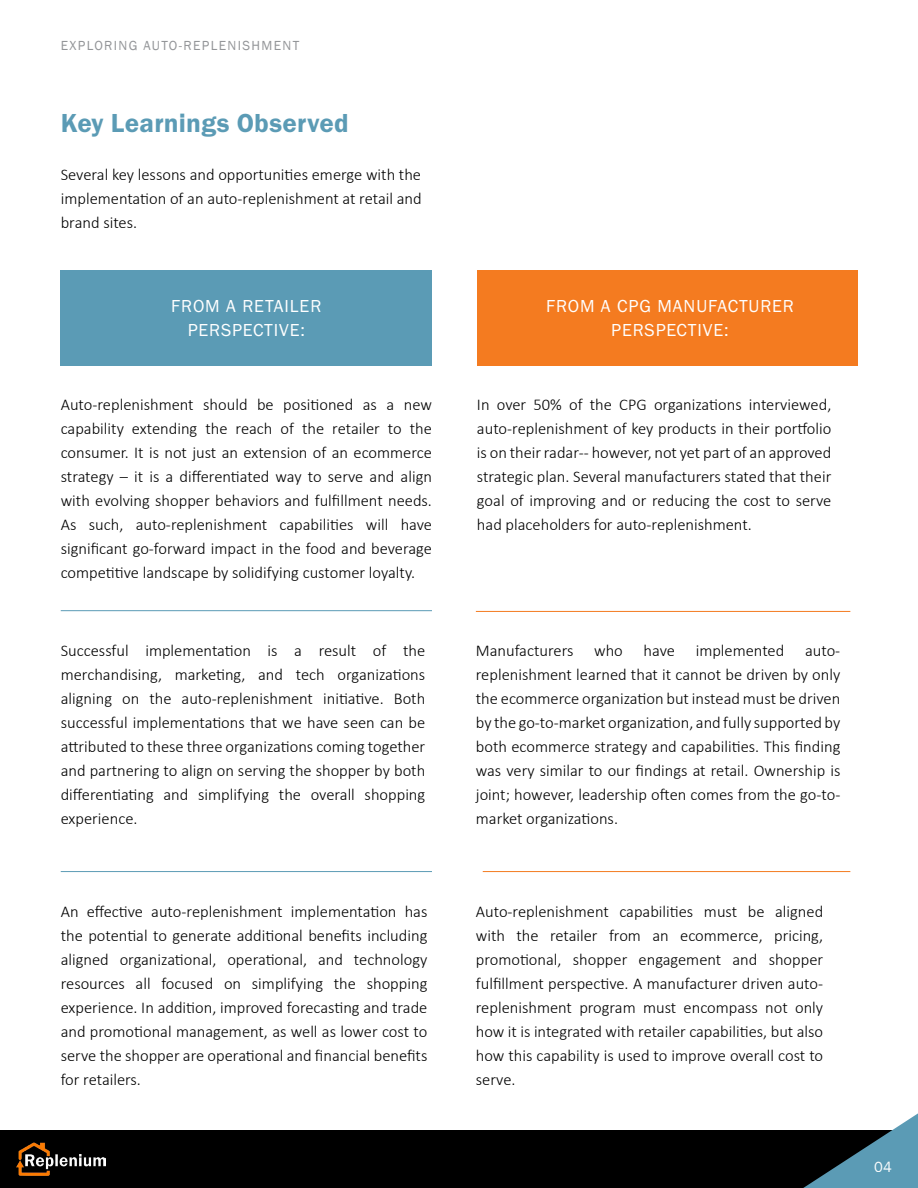
<style>
.page{position:relative;width:918px;height:1188px;background:#fff}
.page>*{position:absolute;margin:0;border:0;box-sizing:border-box;transform-origin:0 0}
.t1{font:27px "Franklin Gothic URW Dem";letter-spacing:.01em;color:#5b9bb5}
.t2{font:18px/24px "Franklin Gothic URW Boo";letter-spacing:.05em;color:#fff;text-align:center}
.t3{font:300 16.5px/24px "Calibri";color:#000;text-align:justify}
.t4{font:15px "Franklin Gothic";color:#fff}
.t5{font:13.5px "Franklin Gothic";letter-spacing:.1em;color:#939598}
</style>
<div class="page">
<div style="left:0;top:1131px;width:918px;height:57px;background:#000"></div>
<svg style="left:803px;top:1113px;width:115px;height:75px"></svg>
<img style="left:16px;top:1143px;width:89px;height:33px">
<div style="left:477px;top:270px;width:380px;height:96px;background:#f47b20"></div>
<div style="left:61px;top:270px;width:371px;height:96px;background:#5b9bb5"></div>
<hr style="left:61px;top:610px;width:371px;height:1px;background:#5b9bb5">
<hr style="left:476px;top:611px;width:374px;height:1px;background:#f47b20">
<hr style="left:61px;top:871px;width:371px;height:1px;background:#5b9bb5">
<hr style="left:483px;top:871px;width:367px;height:1px;background:#f47b20">
<p class="t5" style="left:61px;top:37px;width:240px">EXPLORING AUTO-REPLENISHMENT</p>
<h1 class="t1" style="left:61px;top:107px;width:289px">Key Learnings Observed</h1>
<p class="t3" style="left:61px;top:163px;width:362px">Several key lessons and opportunities emerge with the implementation of an auto-replenishment at retail and brand sites.</p>
<p class="t2" style="left:171px;top:294px;width:152px">FROM A RETAILER<br>PERSPECTIVE:</p>
<p class="t2" style="left:546px;top:294px;width:249px">FROM A CPG MANUFACTURER<br>PERSPECTIVE:</p>
<p class="t3" style="left:61px;top:393px;width:373px">Auto-replenishment should be positioned as a new capability extending the reach of the retailer to the consumer. It is not just an extension of an ecommerce strategy – it is a differentiated way to serve and align with evolving shopper behaviors and fulfillment needs.<br>As such, auto-replenishment capabilities will have significant go-forward impact in the food and beverage competitive landscape by solidifying customer loyalty.</p>
<p class="t3" style="left:477px;top:393px;width:356px">In over 50% of the CPG organizations interviewed, auto-replenishment of key products in their portfolio is on their radar -- however, not yet part of an approved strategic plan. Several manufacturers stated that their goal of improving and or reducing the cost to serve had placeholders for auto-replenishment.</p>
<p class="t3" style="left:61px;top:639px;width:366px">Successful implementation is a result of the merchandising, marketing, and tech organizations aligning on the auto-replenishment initiative. Both successful implementations that we have seen can be attributed to these three organizations coming together and partnering to align on serving the shopper by both differentiating and simplifying the overall shopping experience.</p>
<p class="t3" style="left:476px;top:639px;width:99px">Manufacturers</p>
<p class="t3" style="left:594px;top:639px;width:30px">who</p>
<p class="t3" style="left:644px;top:639px;width:33px">have</p>
<p class="t3" style="left:696px;top:639px;width:90px">implemented</p>
<p class="t3" style="left:476px;top:639px;width:366px;text-indent:329px">auto&shy;replenishment learned that it cannot be driven by only the ecommerce organization but instead must be driven by the go-to-market organization, and fully supported by both ecommerce strategy and capabilities. This finding was very similar to our findings at retail. Ownership is joint; however, leadership often comes from the go-to&shy;market organizations.</p>
<p class="t3" style="left:61px;top:900px;width:368px">An effective auto-replenishment implementation has the potential to generate additional benefits including aligned organizational, operational, and technology resources all focused on simplifying the shopping experience. In addition, improved forecasting and trade and promotional management, as well as lower cost to serve the shopper are operational and financial benefits for retailers.</p>
<p class="t3" style="left:476px;top:900px;width:349px">Auto-replenishment capabilities must be aligned with the retailer from an ecommerce, pricing, promotional, shopper engagement and shopper fulfillment perspective. A manufacturer driven auto&shy;replenishment program must encompass not only how it is integrated with retailer capabilities, but also how this capability is used to improve overall cost to serve.</p>
<p class="t4" style="left:874px;top:1157px;width:19px">04</p>
</div>
